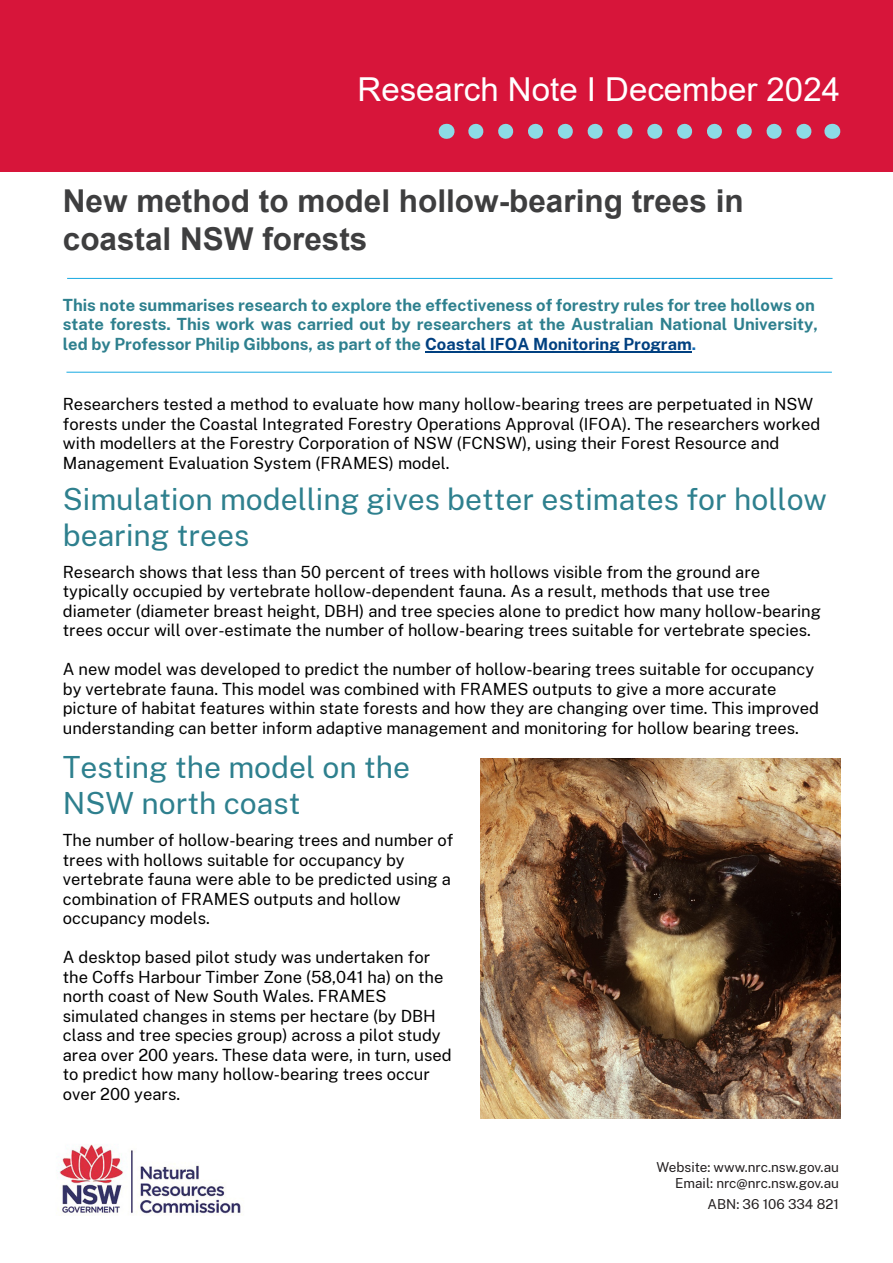
<style>
.page{position:relative;width:893px;height:1263px;background:#fff}
.page>*{position:absolute;margin:0;border:0;box-sizing:border-box;transform-origin:0 0}
.t1{font:33px "Arial";color:#fff}
.Body{font:700 31.5px/37.8px "Arial";color:#3e3e3f}
.Body-2{font:30px/36px "Public Sans";color:#2e808e}
.Body-3{font:16.5px/19.5px "Public Sans";color:#000}
.Body-4{font:700 16.5px/19.5px "Public Sans";color:#2e808e}
.t2{font:13.5px/16px "Public Sans";color:#231f20;text-align:right}
.s1{color:#004080}
.s2{color:#136ab5}
</style>
<div class="page">
<div style="left:0;top:0;width:893px;height:172px;background:#d7153a"></div>
<svg style="left:476px;top:124px;width:336px;height:15px"></svg>
<svg style="left:446px;top:124px;width:1px;height:15px"></svg>
<svg style="left:832px;top:124px;width:1px;height:15px"></svg>
<img style="left:59px;top:1144px;width:183px;height:72px">
<hr style="left:67px;top:278px;width:765px;height:1px;background:#17a9e1">
<hr style="left:66px;top:372px;width:766px;height:1px;background:#17a9e1">
<img style="left:481px;top:759px;width:360px;height:360px">
<hr style="left:425px;top:352px;width:267px;height:1px;background:#004080">
<p class="t1" style="left:358px;top:67px;width:484px">Research Note I December 2024</p>
<p class="Body" style="left:63px;top:182px;width:682px">New method to model hollow-bearing trees in coastal NSW forests</p>
<p class="Body-4" style="left:63px;top:294px;width:757px">This note summarises research to explore the effectiveness of forestry rules for tree hollows on state forests. This work was carried out by researchers at the Australian National University, led by Professor Philip Gibbons, as part of the <span class="s1">Coastal IFOA Monitoring Program</span><span class="s2">.</span></p>
<p class="Body-3" style="left:63px;top:394px;width:759px">Researchers tested a method to evaluate how many hollow-bearing trees are perpetuated in NSW forests under the Coastal Integrated Forestry Operations Approval (IFOA). The researchers worked with modellers at the Forestry Corporation of NSW (FCNSW), using their Forest Resource and Management Evaluation System (FRAMES) model.</p>
<p class="Body-2" style="left:63px;top:479px;width:766px">Simulation modelling gives better estimates for hollow bearing trees</p>
<p class="Body-3" style="left:63px;top:561px;width:760px">Research shows that less than 50 percent of trees with hollows visible from the ground are typically occupied by vertebrate hollow-dependent fauna. As a result, methods that use tree diameter (diameter breast height, DBH) and tree species alone to predict how many hollow-bearing trees occur will over-estimate the number of hollow-bearing trees suitable for vertebrate species.</p>
<p class="Body-3" style="left:63px;top:659px;width:757px">A new model was developed to predict the number of hollow-bearing trees suitable for occupancy by vertebrate fauna. This model was combined with FRAMES outputs to give a more accurate picture of habitat features within state forests and how they are changing over time. This improved understanding can better inform adaptive management and monitoring for hollow bearing trees.</p>
<h3 class="Body-2" style="left:63px;top:748px;width:349px">Testing the model on the<br>NSW north coast</h3>
<p class="Body-3" style="left:63px;top:830px;width:392px">The number of hollow-bearing trees and number of trees with hollows suitable for occupancy by vertebrate fauna were able to be predicted using a combination of FRAMES outputs and hollow occupancy models.</p>
<p class="Body-3" style="left:63px;top:947px;width:390px">A desktop based pilot study was undertaken for the Coffs Harbour Timber Zone (58,041 ha) on the north coast of New South Wales. FRAMES simulated changes in stems per hectare (by DBH class and tree species group) across a pilot study area over 200 years. These data were, in turn, used to predict how many hollow-bearing trees occur over 200 years.</p>
<p class="t2" style="left:657px;top:1159px;width:184px">Website: www.nrc.nsw.gov.au<br>Email: nrc@nrc.nsw.gov.au</p>
<p class="t2" style="left:707px;top:1195px;width:133px">ABN: 36 106 334 821</p>
</div>
